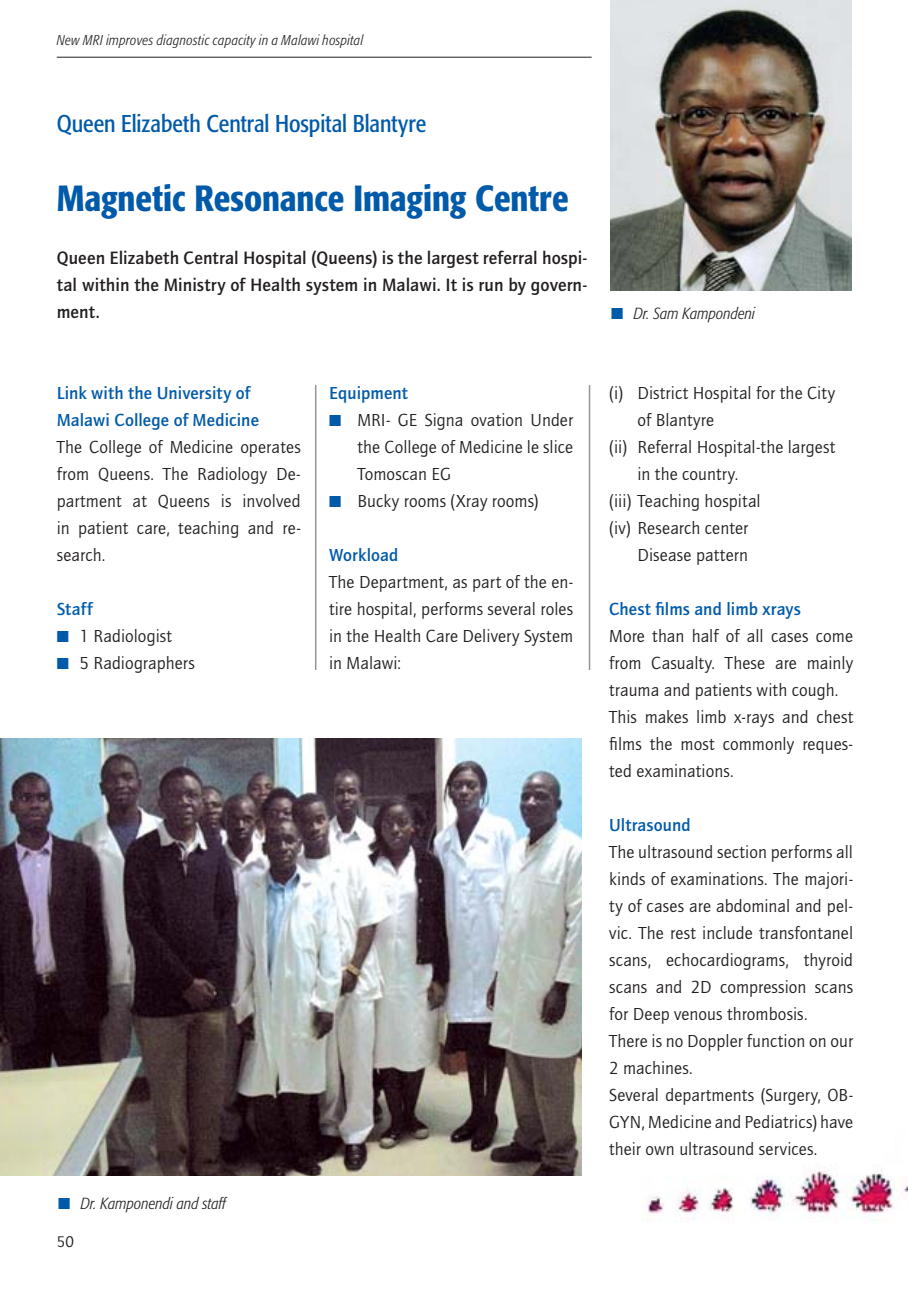
<style>
.page{position:relative;width:908px;height:1304px;background:#fff}
.page>*{position:absolute;margin:0;border:0;box-sizing:border-box;transform-origin:0 0}
.t1{font:500 condensed 36px "Formata";color:#005aaa}
.t2{font:condensed 24px "Formata";color:#005aaa}
.t3{font:700 18.4px/27px "Quay";letter-spacing:.005em;color:#231f20;text-align:justify}
.t4{font:18px/27px "Quay";letter-spacing:.005em;color:#231f20;text-align:justify}
.t5{font:700 18px/27px "Quay";letter-spacing:.005em;color:#005aaa}
.t6{font:italic 300 condensed 16px "Formata";color:#231f20}
.t7{font:16px "Quay";color:#231f20}
.t8{font:italic 300 condensed 14px "Formata";letter-spacing:.025em;color:#231f20}
.s1{color:#005aaa}
</style>
<div class="page">
<hr style="left:588px;top:385px;width:2px;height:285px;background:#939598">
<hr style="left:315px;top:385px;width:1px;height:285px;background:#939598">
<hr style="left:57px;top:57px;width:534px;height:1px;background:#231f20">
<img style="left:610px;top:0;width:240px;height:291px">
<img style="left:642px;top:1166px;width:265px;height:55px">
<img style="left:0;top:738px;width:581px;height:437px">
<p class="t8" style="left:57px;top:34px;width:308px">New MRI improves diagnostic capacity in a Malawi hospital</p>
<h2 class="t2" style="left:57px;top:114px;width:371px">Queen Elizabeth Central Hospital Blantyre</h2>
<h1 class="t1" style="left:57px;top:184px;width:513px">Magnetic Resonance Imaging Centre</h1>
<p class="t3" style="left:57px;top:246px;width:532px">Queen Elizabeth Central Hospital (Queens) is the largest referral hospi&shy;tal within the Ministry of Health system in Malawi. It is run by govern&shy;ment.</p>
<p class="t6" style="left:610px;top:307px;width:145px"><span class="s1">■</span> Dr. Sam Kampondeni</p>
<p class="t5" style="left:57px;top:381px;width:204px">Link with the University of<br>Malawi College of Medicine</p>
<p class="t4" style="left:57px;top:435px;width:245px">The College of Medicine operates from Queens. The Radiology De&shy;partment at Queens is involved in patient care, teaching and re&shy;search.</p>
<p class="t5" style="left:57px;top:597px;width:37px">Staff</p>
<p class="t4" style="left:57px;top:624px;width:117px"><span class="s1">■</span> 1 Radiologist</p>
<p class="t4" style="left:57px;top:651px;width:140px"><span class="s1">■</span> 5 Radiographers</p>
<p class="t5" style="left:329px;top:381px;width:80px">Equipment</p>
<p class="t4" style="left:357px;top:408px;width:217px;text-indent:-28px"><span class="s1">■</span> MRI- GE Signa ovation Under the College of Medicine le slice Tomoscan EG</p>
<p class="t4" style="left:329px;top:489px;width:211px"><span class="s1">■</span> Bucky rooms (Xray rooms)</p>
<p class="t5" style="left:329px;top:543px;width:71px">Workload</p>
<p class="t4" style="left:329px;top:570px;width:245px">The Department, as part of the en&shy;tire hospital, performs several roles in the Health Care Delivery System in Malawi:</p>
<p class="t6" style="left:58px;top:1197px;width:169px"><span class="s1">■</span> Dr. Kamponendi and staff</p>
<p class="t7" style="left:57px;top:1235px;width:19px">50</p>
<p class="t4" style="left:609px;top:381px;width:227px">(i) District Hospital for the City</p>
<p class="t4" style="left:637px;top:408px;width:78px">of Blantyre</p>
<p class="t4" style="left:609px;top:435px;width:227px">(ii) Referral Hospital-the largest</p>
<p class="t4" style="left:637px;top:462px;width:102px">in the country.</p>
<p class="t4" style="left:609px;top:489px;width:153px">(iii) Teaching hospital</p>
<p class="t4" style="left:609px;top:516px;width:141px">(iv) Research center</p>
<p class="t4" style="left:637px;top:543px;width:112px">Disease pattern</p>
<p class="t5" style="left:609px;top:597px;width:193px">Chest films and limb xrays</p>
<p class="t4" style="left:609px;top:624px;width:245px;text-align:left">More than half of all cases come from Casualty. These are mainly trauma and patients with cough.<br>This makes limb x-rays and chest films the most commonly reques&shy;ted examinations.</p>
<p class="t5" style="left:609px;top:813px;width:83px">Ultrasound</p>
<p class="t4" style="left:609px;top:840px;width:245px;text-align:left">The ultrasound section performs all kinds of examinations. The majori&shy;ty of cases are abdominal and pel&shy;vic. The rest include transfontanel scans, echocardiograms, thyroid scans and 2D compression scans for Deep venous thrombosis.<br>There is no Doppler function on our<br>2 machines.<br>Several departments (Surgery, OB-<br>GYN, Medicine and Pediatrics) have their own ultrasound services.</p>
</div>
